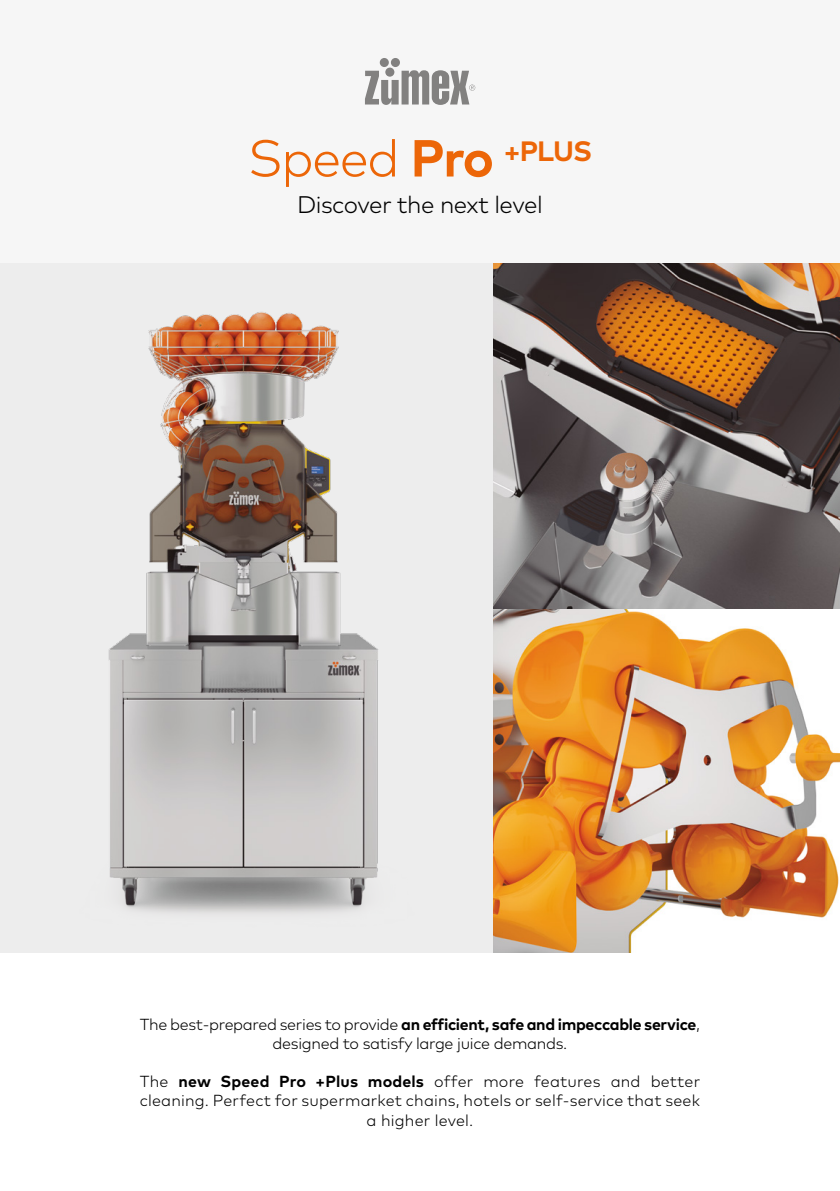
<style>
.page{position:relative;width:840px;height:1191px;background:#fff}
.page>*{position:absolute;margin:0;border:0;box-sizing:border-box;transform-origin:0 0}
.t1{font:300 52px "Mark Pro";letter-spacing:-.03em;color:#ec6608}
.t2{font:300 24px "Mark Pro";letter-spacing:-.02em;color:#000}
.t3{font:300 16px/19.2px "Mark Pro";letter-spacing:.01em;color:#000;text-align:center}
.t4{font:300 16px/19.2px "Mark Pro";letter-spacing:-.02em;color:#000;text-align:center}
.s1{font-weight:700}
</style>
<div class="page">
<div style="left:0;top:0;width:839px;height:264px;background:#f6f6f6"></div>
<div style="left:0;top:264px;width:493px;height:688px;background:#ededed"></div>
<img style="left:493px;top:264px;width:346px;height:688px">
<img style="left:108px;top:312px;width:270px;height:602px">
<svg style="left:365px;top:58px;width:110px;height:47px"></svg>
<h1 class="t1" style="left:248px;top:119px;width:345px">Speed <span class="s1">Pro</span> <sup>+PLUS</sup></h1>
<h2 class="t2" style="left:297px;top:186px;width:247px">Discover the next level</h2>
<p class="t4" style="left:140px;top:1013px;width:561px">The best-prepared series to provide <span class="s1">an efficient, safe and impeccable service</span>, designed to satisfy large juice demands.</p>
<p class="t3" style="left:140px;top:1070px;width:561px">The <span class="s1">new Speed Pro +Plus models</span> offer more features and better cleaning. Perfect for supermarket chains, hotels or self-service that seek a higher level.</p>
</div>
